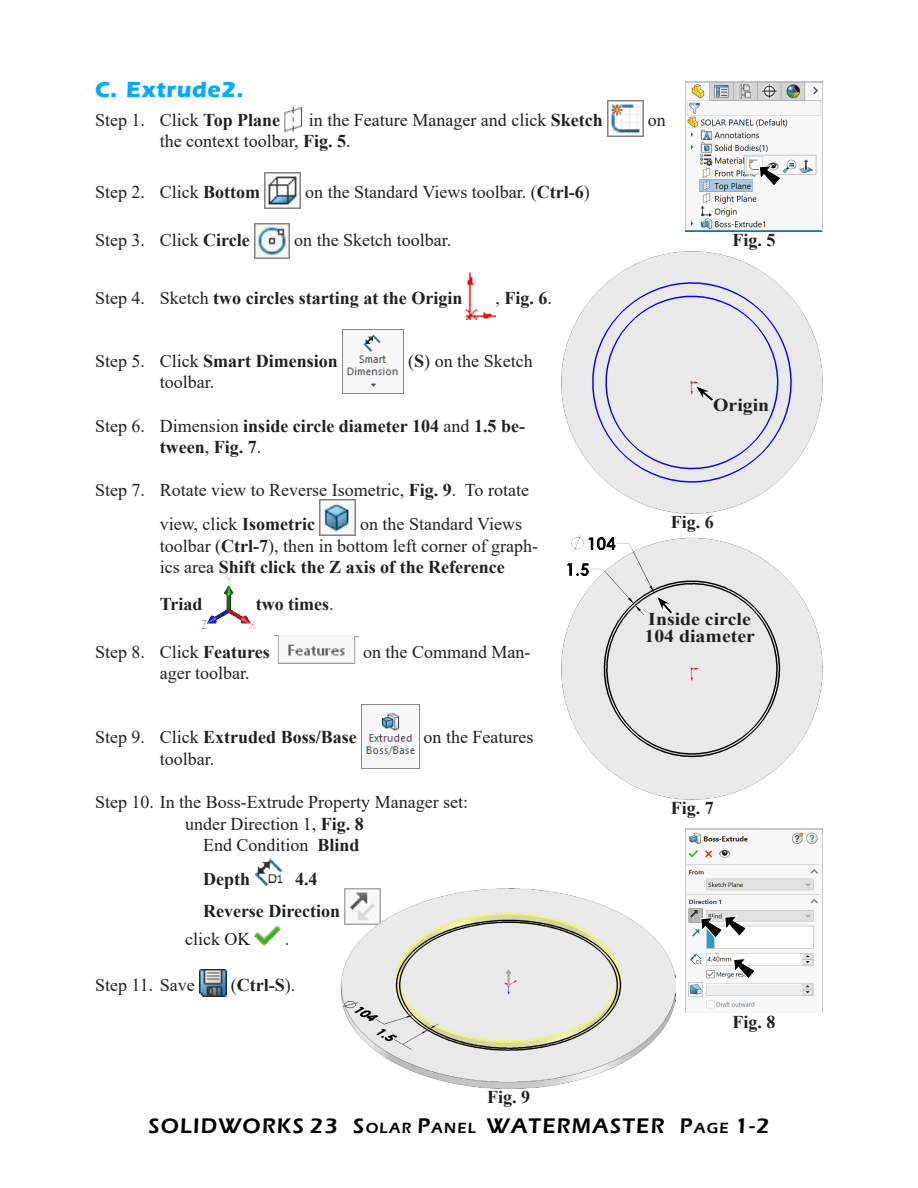
<style>
.page{position:relative;width:918px;height:1188px;background:#fff}
.page>*{position:absolute;margin:0;border:0;box-sizing:border-box;transform-origin:0 0}
.Subhead_1{font:700 22.5px "Eras ITC";letter-spacing:.025em;color:#00abff}
.t1{font:600 21.75px "Eras ITC";letter-spacing:.055em;color:#000}
.Body_text{font:18px/21.6px "Times New Roman";color:#231f20}
.Body_text-2{font:700 18px/21.6px "Times New Roman";color:#231f20}
.Coor{font:700 18px/16.5px "Times New Roman";color:#231f20;scale:1.1 1}
.Fig_No{font:700 18px "Times New Roman";color:#231f20}
.s1{font-weight:700}
.s2{font-weight:400}
.s3{font-size:15.15px}
</style>
<div class="page">
<img style="left:284px;top:107px;width:19px;height:25px">
<img style="left:607px;top:100px;width:36px;height:36px">
<img style="left:265px;top:173px;width:36px;height:36px">
<img style="left:254px;top:223px;width:36px;height:36px">
<img style="left:467px;top:272px;width:28px;height:47px">
<img style="left:342px;top:330px;width:62px;height:64px">
<img style="left:320px;top:500px;width:36px;height:36px">
<img style="left:202px;top:577px;width:54px;height:51px">
<img style="left:274px;top:635px;width:85px;height:29px">
<img style="left:361px;top:705px;width:58px;height:64px">
<img style="left:254px;top:858px;width:29px;height:29px">
<img style="left:254px;top:924px;width:27px;height:23px">
<img style="left:199px;top:970px;width:27px;height:27px">
<img style="left:686px;top:81px;width:137px;height:150px">
<svg style="left:759px;top:165px;width:23px;height:22px"></svg>
<img style="left:561px;top:536px;width:262px;height:264px">
<img style="left:561px;top:252px;width:262px;height:261px">
<svg style="left:694px;top:385px;width:21px;height:19px"></svg>
<img style="left:686px;top:828px;width:137px;height:185px">
<svg style="left:733px;top:958px;width:23px;height:22px"></svg>
<svg style="left:655px;top:595px;width:20px;height:20px"></svg>
<svg style="left:700px;top:916px;width:47px;height:23px"></svg>
<img style="left:341px;top:888px;width:335px;height:200px">
<p class="Subhead_1" style="left:95px;top:76px;width:150px">C. Extrude2.</p>
<p class="Body_text" style="left:95px;top:108px;width:187px">Step 1. Click <span class="s1">Top Plane</span></p>
<p class="Body_text" style="left:309px;top:108px;width:295px">in the Feature Manager and click <span class="s1">Sketch</span></p>
<p class="Body_text" style="left:648px;top:108px;width:19px">on</p>
<p class="Body_text" style="left:160px;top:130px;width:192px">the context toolbar, <span class="s1">Fig. 5</span>.</p>
<p class="Body_text" style="left:95px;top:181px;width:167px">Step 2. Click <span class="s1">Bottom</span></p>
<p class="Body_text" style="left:305px;top:181px;width:286px">on the Standard Views toolbar. (<span class="s1">Ctrl-6</span>)</p>
<p class="Body_text" style="left:95px;top:229px;width:156px">Step 3. Click <span class="s1">Circle</span></p>
<p class="Body_text" style="left:294px;top:229px;width:158px">on the Sketch toolbar.</p>
<p class="Body_text-2" style="left:95px;top:287px;width:369px"><span class="s2">Step 4. Sketch</span> two circles starting at the Origin</p>
<p class="Body_text-2" style="left:495px;top:287px;width:58px"><span class="s2">,</span> Fig. 6<span class="s2">.</span></p>
<p class="Fig_No" style="left:733px;top:227px;width:45px">Fig. 5</p>
<p class="Body_text-2" style="left:95px;top:349px;width:244px"><span class="s2">Step 5. Click</span> Smart Dimension</p>
<p class="Body_text" style="left:408px;top:349px;width:126px">(<span class="s1">S</span>) on the Sketch</p>
<p class="Body_text" style="left:160px;top:371px;width:56px">toolbar.</p>
<p class="Body_text-2" style="left:160px;top:414px;width:367px;text-indent:-65px"><span class="s2">Step 6. Dimension</span> inside circle diameter 104 <span class="s2">and</span> 1.5 be&shy;tween<span class="s2">,</span> Fig. 7<span class="s2">.</span></p>
<p class="Body_text" style="left:160px;top:473px;width:371px;line-height:33.6px;text-indent:-65px">Step 7. Rotate view to Reverse Isometric, <span class="s1">Fig. 9</span>. To rotate view, click <span class="s1">Isometric</span></p>
<p class="Body_text" style="left:160px;top:513px;width:380px;text-indent:200px">on the Standard Views toolbar (<span class="s1">Ctrl-7</span>), then in bottom left corner of graph&shy;ics area <span class="s1">Shift click the Z axis of the Reference</span></p>
<p class="Body_text-2" style="left:160px;top:593px;width:44px">Triad</p>
<p class="Body_text-2" style="left:256px;top:593px;width:79px">two times<span class="s2">.</span></p>
<p class="Body_text" style="left:95px;top:640px;width:176px">Step 8. Click <span class="s1">Features</span></p>
<p class="Body_text" style="left:363px;top:640px;width:169px">on the Command Man-</p>
<p class="Body_text" style="left:160px;top:662px;width:91px">ager toolbar.</p>
<p class="Body_text-2" style="left:95px;top:726px;width:263px"><span class="s2">Step 9. Click</span> Extruded Boss/Base</p>
<p class="Body_text" style="left:424px;top:726px;width:111px">on the Features</p>
<p class="Body_text" style="left:160px;top:748px;width:56px">toolbar.</p>
<p class="Body_text" style="left:95px;top:791px;width:375px">Step 10. In the Boss-Extrude Property Manager set:</p>
<p class="Body_text" style="left:185px;top:812px;width:180px">under Direction 1, <span class="s1">Fig. 8</span></p>
<p class="Body_text" style="left:203px;top:834px;width:158px">End Condition <span class="s1">Blind</span></p>
<p class="Body_text-2" style="left:203px;top:868px;width:48px">Depth</p>
<p class="Body_text-2" style="left:203px;top:862px;width:139px;line-height:32.1px;text-indent:92px">4.4<br>Reverse Direction</p>
<p class="Body_text" style="left:185px;top:927px;width:67px">click OK</p>
<p class="Body_text" style="left:285px;top:927px;width:6px">.</p>
<p class="Body_text" style="left:95px;top:973px;width:101px">Step 11. Save</p>
<p class="Body_text-2" style="left:231px;top:973px;width:66px"><span class="s2">(</span>Ctrl-S<span class="s2">).</span></p>
<p class="Fig_No" style="left:487px;top:1084px;width:45px">Fig. 9</p>
<p class="Coor" style="left:713px;top:396px;width:53px">Origin</p>
<p class="Fig_No" style="left:671px;top:509px;width:45px">Fig. 6</p>
<p class="Coor" style="left:644px;top:611px;width:102px">Inside circle<br>104 diameter</p>
<p class="Fig_No" style="left:671px;top:795px;width:45px">Fig. 7</p>
<p class="Fig_No" style="left:733px;top:1009px;width:45px">Fig. 8</p>
<p class="t1" style="left:149px;top:1114px;width:622px">SOLIDWORKS 23 S<span class="s3">OLAR</span> P<span class="s3">ANEL</span> WATERMASTER P<span class="s3">AGE</span> 1-2</p>
</div>
